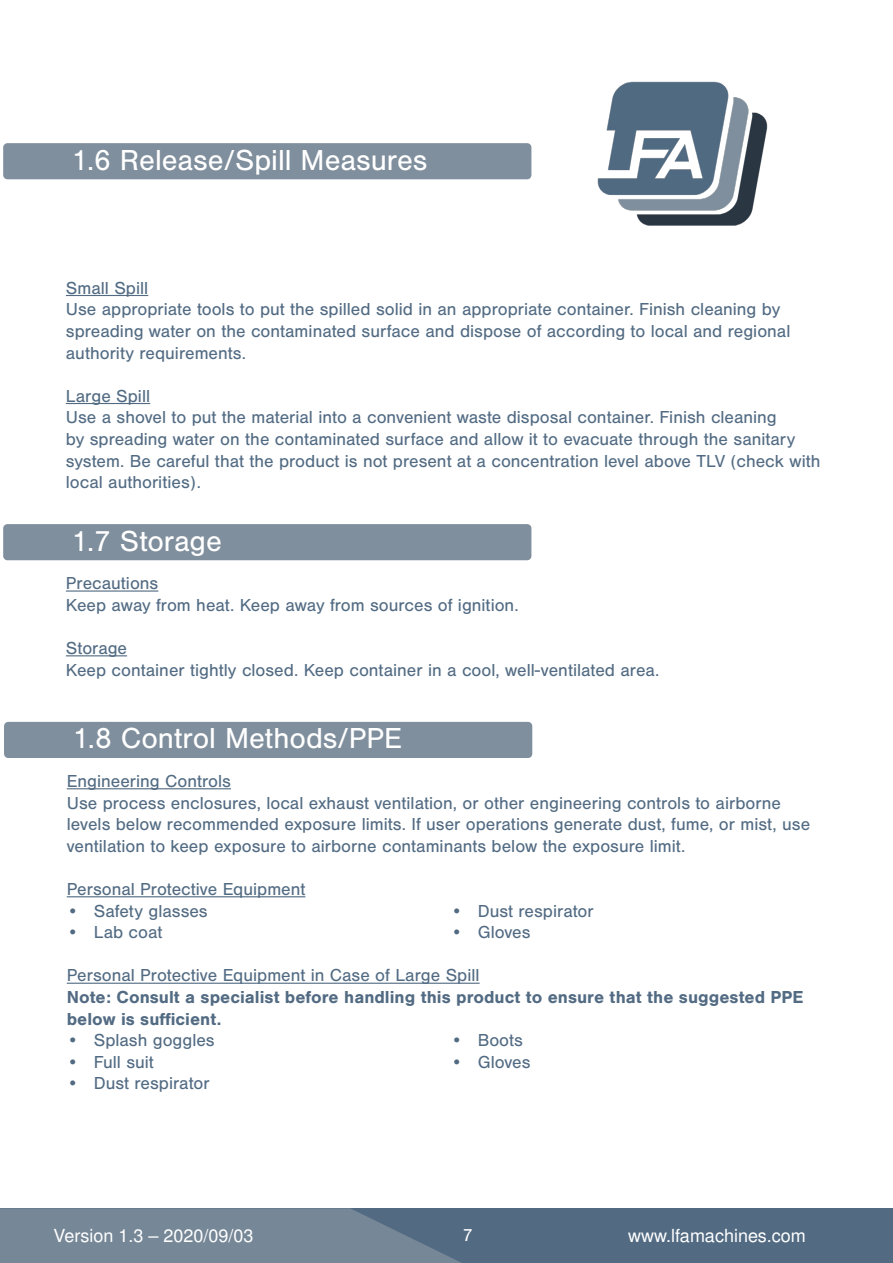
<style>
.page{position:relative;width:893px;height:1263px;background:#fff}
.page>*{position:absolute;margin:0;border:0;box-sizing:border-box;transform-origin:0 0}
.t1{font:30px "Nimbus San";color:#fff}
.t2{font:18px/21.6px "Nimbus San";color:#526b83}
.t3{font:700 18px/21.6px "Nimbus San";color:#526b83}
.t4{font:18px "Nimbus San L";color:#fff}
.t5{font:18px "Nimbus San";color:#fff}
</style>
<div class="page">
<div style="left:1px;top:1208px;width:892px;height:55px;background:#526b83"></div>
<svg style="left:0;top:1208px;width:461px;height:55px"></svg>
<img style="left:597px;top:81px;width:171px;height:145px">
<div style="left:3px;top:143px;width:528px;height:36px;background:#808f9d;border-radius:4px"></div>
<hr style="left:66px;top:295px;width:82px;height:1px;background:#526b83">
<hr style="left:66px;top:403px;width:84px;height:1px;background:#526b83">
<div style="left:3px;top:524px;width:528px;height:36px;background:#808f9d;border-radius:4px"></div>
<hr style="left:66px;top:590px;width:92px;height:2px;background:#526b83">
<hr style="left:66px;top:655px;width:61px;height:1px;background:#526b83">
<div style="left:4px;top:722px;width:528px;height:36px;background:#808f9d;border-radius:4px"></div>
<hr style="left:67px;top:788px;width:164px;height:1px;background:#526b83">
<hr style="left:67px;top:896px;width:238px;height:1px;background:#526b83">
<hr style="left:67px;top:983px;width:413px;height:1px;background:#526b83">
<h1 class="t1" style="left:72px;top:143px;width:357px">1.6 Release/Spill Measures</h1>
<p class="t2" style="left:66px;top:277px;width:726px">Small Spill<br>Use appropriate tools to put the spilled solid in an appropriate container. Finish cleaning by spreading water on the contaminated surface and dispose of according to local and regional authority requirements.</p>
<p class="t2" style="left:66px;top:385px;width:756px">Large Spill<br>Use a shovel to put the material into a convenient waste disposal container. Finish cleaning<br>by spreading water on the contaminated surface and allow it to evacuate through the sanitary system. Be careful that the product is not present at a concentration level above TLV (check with local authorities).</p>
<h1 class="t1" style="left:72px;top:524px;width:152px">1.7 Storage</h1>
<p class="t2" style="left:66px;top:573px;width:454px">Precautions<br>Keep away from heat. Keep away from sources of ignition.</p>
<p class="t2" style="left:66px;top:638px;width:595px">Storage<br>Keep container tightly closed. Keep container in a cool, well-ventilated area.</p>
<h1 class="t1" style="left:73px;top:722px;width:331px">1.8 Control Methods/PPE</h1>
<p class="t2" style="left:67px;top:770px;width:745px">Engineering Controls<br>Use process enclosures, local exhaust ventilation, or other engineering controls to airborne levels below recommended exposure limits. If user operations generate dust, fume, or mist, use ventilation to keep exposure to airborne contaminants below the exposure limit.</p>
<p class="t2" style="left:67px;top:878px;width:240px">Personal Protective Equipment</p>
<p class="t2" style="left:67px;top:900px;width:142px">• Safety glasses</p>
<p class="t2" style="left:67px;top:922px;width:97px">• Lab coat</p>
<p class="t2" style="left:451px;top:900px;width:144px">• Dust respirator</p>
<p class="t2" style="left:451px;top:922px;width:81px">• Gloves</p>
<p class="t2" style="left:67px;top:965px;width:414px">Personal Protective Equipment in Case of Large Spill</p>
<p class="t3" style="left:67px;top:986px;width:738px">Note: Consult a specialist before handling this product to ensure that the suggested PPE below is sufficient.</p>
<p class="t2" style="left:67px;top:1030px;width:149px">• Splash goggles</p>
<p class="t2" style="left:67px;top:1051px;width:89px">• Full suit</p>
<p class="t2" style="left:67px;top:1073px;width:144px">• Dust respirator</p>
<p class="t2" style="left:451px;top:1030px;width:74px">• Boots</p>
<p class="t2" style="left:451px;top:1051px;width:81px">• Gloves</p>
<p class="t4" style="left:53px;top:1222px;width:202px">Version 1.3 – 2020/09/03</p>
<p class="t5" style="left:456px;top:1225px;width:12px">7</p>
<p class="t4" style="left:690px;top:1222px;width:147px">tabletpr ses.com</p>
<p class="t4" style="left:628px;top:1223px;width:179px">www.lfamachines.com</p>
<p class="t5" style="left:463px;top:1225px;width:12px">7</p>
</div>
